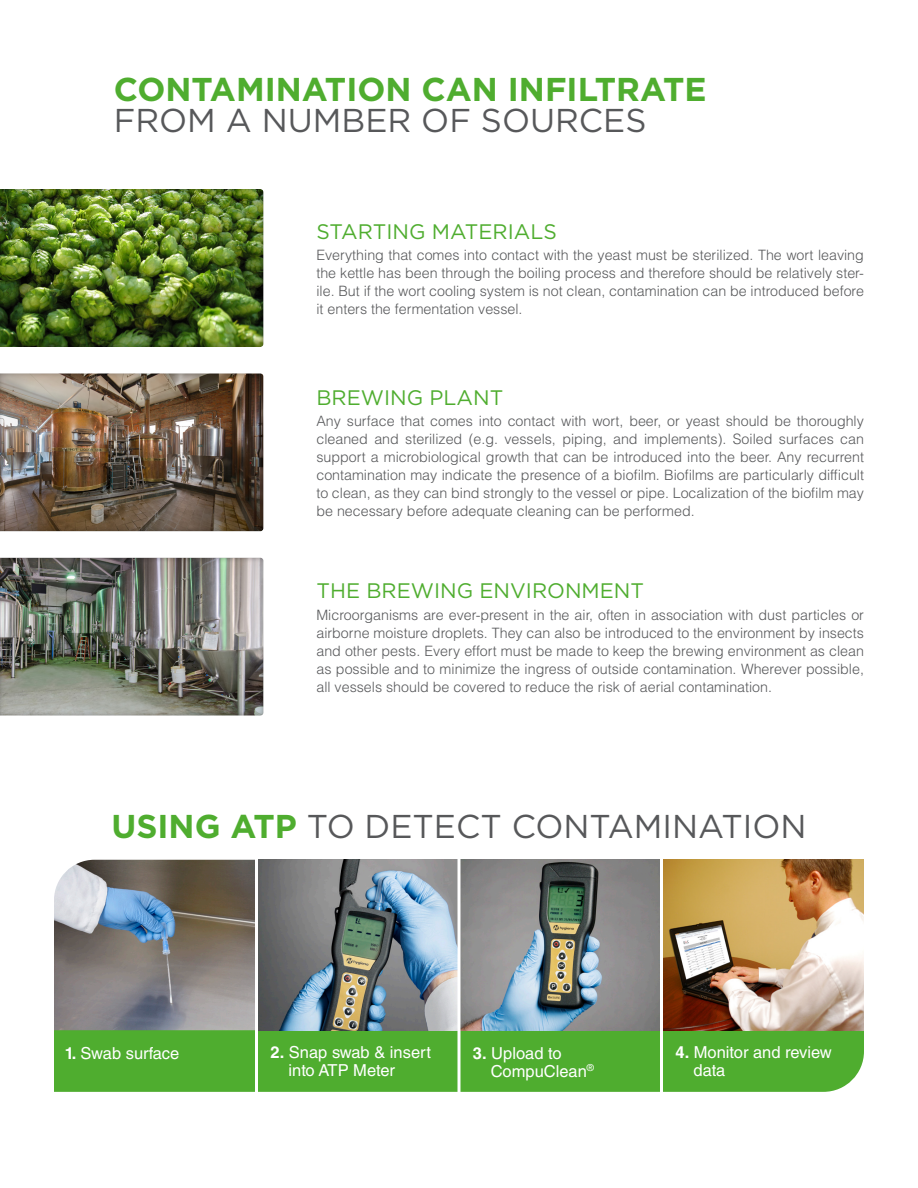
<style>
.page{position:relative;width:918px;height:1188px;background:#fff}
.page>*{position:absolute;margin:0;border:0;box-sizing:border-box;transform-origin:0 0}
.t1{font:700 33px/31.5px "Gotham";color:#4fad2f}
.t2{font:33px "Gotham";color:#57585a}
.t3{font:21px "Gotham";color:#4fad2f}
.t4{font:16.5px/18px "Helvetica LT Std";color:#fff}
.Desc__Text{font:300 14.25px/18px "Helvetica LT Std";color:#57585a;text-align:justify}
.s1{font-weight:400;color:#57585a}
.s2{font-weight:700;color:#4fad2f}
.s3{font-weight:700}
</style>
<div class="page">
<div style="left:0;top:189px;width:264px;height:159px;background:#231f20;opacity:.42"></div>
<div style="left:0;top:373px;width:264px;height:159px;background:#231f20;opacity:.42"></div>
<div style="left:0;top:557px;width:264px;height:159px;background:#231f20;opacity:.42"></div>
<div style="left:54px;top:1030px;width:810px;height:62px;background:#4fad2f"></div>
<img style="left:54px;top:860px;width:810px;height:170px">
<hr style="left:255px;top:853px;width:3px;height:244px;background:#fff">
<hr style="left:458px;top:853px;width:2px;height:244px;background:#fff">
<hr style="left:660px;top:853px;width:3px;height:244px;background:#fff">
<p class="t1" style="left:114px;top:73px;width:594px">CONTAMINATION CAN INFILTRATE<br><span class="s1">FROM A NUMBER OF SOURCES</span></p>
<p class="t3" style="left:316px;top:218px;width:242px">STARTING MATERIALS</p>
<p class="Desc__Text" style="left:316px;top:246px;width:549px">Everything that comes into contact with the yeast must be sterilized. The wort leaving the kettle has been through the boiling process and therefore should be relatively ster&shy;ile. But if the wort cooling system is not clean, contamination can be introduced before it enters the fermentation vessel.</p>
<p class="t3" style="left:316px;top:384px;width:188px">BREWING PLANT</p>
<p class="Desc__Text" style="left:316px;top:412px;width:549px">Any surface that comes into contact with wort, beer, or yeast should be thoroughly cleaned and sterilized (e.g. vessels, piping, and implements). Soiled surfaces can support a microbiological growth that can be introduced into the beer. Any recurrent contamination may indicate the presence of a biofilm. Biofilms are particularly difficult to clean, as they can bind strongly to the vessel or pipe. Localization of the biofilm may be necessary before adequate cleaning can be performed.</p>
<p class="t3" style="left:316px;top:578px;width:329px">THE BREWING ENVIRONMENT</p>
<p class="Desc__Text" style="left:316px;top:605px;width:549px">Microorganisms are ever-present in the air, often in association with dust particles or airborne moisture droplets. They can also be introduced to the environment by insects and other pests. Every effort must be made to keep the brewing environment as clean as possible and to minimize the ingress of outside contamination. Wherever possible, all vessels should be covered to reduce the risk of aerial contamination.</p>
<p class="t2" style="left:111px;top:805px;width:697px"><span class="s2">USING ATP</span> TO DETECT CONTAMINATION</p>
<p class="t4" style="left:65px;top:1044px;width:116px"><span class="s3">1.</span> Swab surface</p>
<p class="t4" style="left:289px;top:1044px;width:144px;text-indent:-18px"><span class="s3">2.</span> Snap swab &amp; insert into ATP Meter</p>
<p class="t4" style="left:491px;top:1044px;width:105px;text-indent:-18px"><span class="s3">3.</span> Upload to<br>CompuClean<sup>®</sup></p>
<p class="t4" style="left:694px;top:1044px;width:140px;text-indent:-18px"><span class="s3">4.</span> Monitor and review data</p>
</div>
